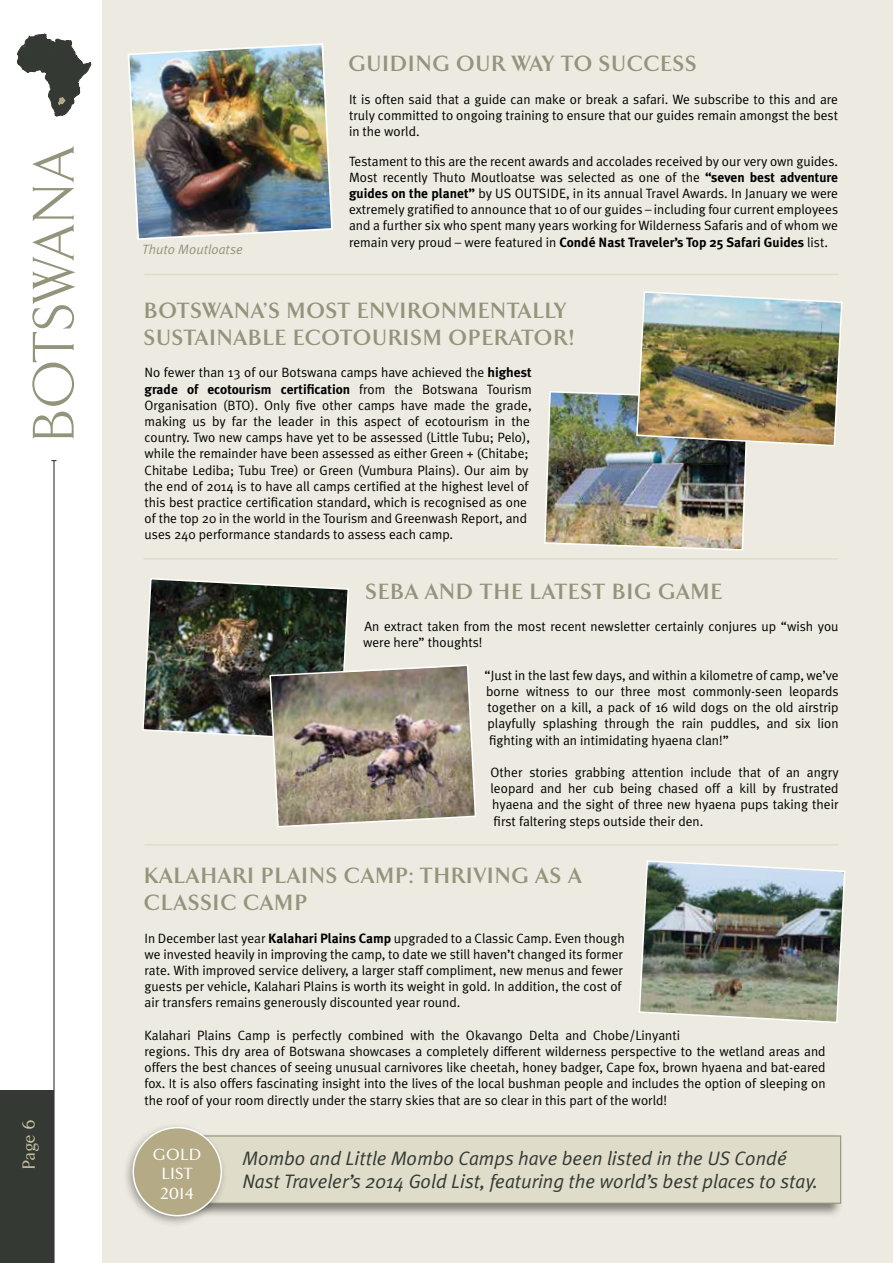
<style>
.page{position:relative;width:893px;height:1263px;background:#fff}
.page>*{position:absolute;margin:0;border:0;box-sizing:border-box;transform-origin:0 0}
.t1{font:300 60px "Arrow";letter-spacing:.045em;color:#94937b}
.t2{font:700 22.5px/27px "Arrow";letter-spacing:.075em;color:#94937b}
.t3{font:italic 19.5px/23.4px "Meta Plus Normal";color:#343933}
.t4{font:500 18px "Arrow";color:#c5c1a0}
.t5{font:500 16.5px/19.8px "Arrow";letter-spacing:.075em;color:#fff;text-align:center}
.t6{font:13.5px/16.2px "Meta Plus Normal";color:#000;text-align:justify}
.t7{font:700 13.5px "Meta Plus";color:#000}
.t8{font:italic 13.5px "Meta Plus Normal";color:#94937b}
.s1{font-family:"Meta Plus";font-weight:700}
.s2{font-family:"Meta Plus Normal";font-weight:400}
</style>
<div class="page">
<div style="left:0;top:1091px;width:54px;height:172px;background:#343933"></div>
<div style="left:102px;top:0;width:791px;height:1263px;background:#edebe1"></div>
<svg style="left:17px;top:34px;width:74px;height:82px"></svg>
<hr style="left:53px;top:461px;width:2px;height:802px;background:#343933">
<img style="left:127px;top:43px;width:206px;height:197px">
<hr style="left:145px;top:274px;width:694px;height:1px;background:#dfdcca">
<hr style="left:144px;top:558px;width:694px;height:2px;background:#dfdcca">
<hr style="left:145px;top:844px;width:694px;height:1px;background:#dfdcca">
<img style="left:142px;top:578px;width:334px;height:250px">
<div style="left:156px;top:1133px;width:687px;height:85px;background:#000;opacity:.47"></div>
<div style="left:170px;top:1135px;width:671px;height:69px;background:#dfdcca;border:1px solid #94937b"></div>
<div style="left:122px;top:1122px;width:106px;height:106px;background:#000;opacity:.33"></div>
<div style="left:133px;top:1128px;width:88px;height:88px;background:#b4aa85;border-radius:50%"></div>
<div style="left:133px;top:1127px;width:89px;height:89px;border:2px solid #fff;border-radius:50%"></div>
<img style="left:544px;top:291px;width:299px;height:260px">
<img style="left:639px;top:860px;width:207px;height:163px">
<h1 class="t1" style="left:23px;top:441px;width:299px;rotate:-90deg">BOTSWANA</h1>
<h3 class="t4" style="left:20px;top:1169px;width:51px;rotate:-90deg">Page 6</h3>
<p class="t8" style="left:142px;top:241px;width:102px">Thuto Moutloatse</p>
<h2 class="t2" style="left:349px;top:50px;width:349px">GUIDING OUR WAY TO SUCCESS</h2>
<p class="t6" style="left:349px;top:91px;width:491px">It is often said that a guide can make or break a safari. We subscribe to this and are truly committed to ongoing training to ensure that our guides remain amongst the best in the world.</p>
<p class="t6" style="left:349px;top:153px;width:491px">Testament to this are the recent awards and accolades received by our very own guides.<br>Most recently Thuto Moutloatse was selected as one of the <span class="s1">“seven best adventure guides on the planet”</span> by US OUTSIDE, in its annual Travel Awards. In January we were extremely gratified to announce that 10 of our guides – including four current employees and a further six who spent many years working for Wilderness Safaris and of whom we</p>
<p class="t7" style="left:349px;top:234px;width:480px"><span class="s2">remain very proud – were featured in</span> Condé Nast Traveler’s Top 25 Safari Guides <span class="s2">list.</span></p>
<h2 class="t2" style="left:145px;top:297px;width:432px">BOTSWANA’S MOST ENVIRONMENTALLY<br>SUSTAINABLE ECOTOURISM OPERATOR!</h2>
<p class="t6" style="left:145px;top:364px;width:389px">No fewer than 13 of our Botswana camps have achieved the <span class="s1">highest</span></p>
<p class="t7" style="left:145px;top:381px;width:389px">grade of ecotourism certification <span class="s2">from the Botswana Tourism</span></p>
<p class="t6" style="left:145px;top:397px;width:389px;text-align:left">Organisation (BTO). Only five other camps have made the grade, making us by far the leader in this aspect of ecotourism in the country. Two new camps have yet to be assessed (Little Tubu; Pelo), while the remainder have been assessed as either Green + (Chitabe; Chitabe Lediba; Tubu Tree) or Green (Vumbura Plains). Our aim by the end of 2014 is to have all camps certified at the highest level of this best practice certification standard, which is recognised as one of the top 20 in the world in the Tourism and Greenwash Report, and uses 240 performance standards to assess each camp.</p>
<h2 class="t2" style="left:366px;top:578px;width:357px">SEBA AND THE LATEST BIG GAME</h2>
<p class="t6" style="left:363px;top:618px;width:477px">An extract taken from the most recent newsletter certainly conjures up “wish you were here” thoughts!</p>
<p class="t6" style="left:485px;top:667px;width:355px">“Just in the last few days, and within a kilometre of camp, we’ve borne witness to our three most commonly-seen leopards together on a kill, a pack of 16 wild dogs on the old airstrip playfully splashing through the rain puddles, and six lion fighting with an intimidating hyaena clan!”</p>
<p class="t6" style="left:491px;top:764px;width:350px">Other stories grabbing attention include that of an angry leopard and her cub being chased off a kill by frustrated hyaena and the sight of three new hyaena pups taking their first faltering steps outside their den.</p>
<h2 class="t2" style="left:145px;top:862px;width:438px">KALAHARI PLAINS CAMP: THRIVING AS A<br>CLASSIC CAMP</h2>
<p class="t6" style="left:145px;top:929px;width:481px;text-align:left">In December last year <span class="s1">Kalahari Plains Camp</span> upgraded to a Classic Camp. Even though we invested heavily in improving the camp, to date we still haven’t changed its former rate. With improved service delivery, a larger staff compliment, new menus and fewer guests per vehicle, Kalahari Plains is worth its weight in gold. In addition, the cost of air transfers remains generously discounted year round.</p>
<p class="t6" style="left:145px;top:1027px;width:683px;text-align:left">Kalahari Plains Camp is perfectly combined with the Okavango Delta and Chobe/Linyanti<br>regions. This dry area of Botswana showcases a completely different wilderness perspective to the wetland areas and offers the best chances of seeing unusual carnivores like cheetah, honey badger, Cape fox, brown hyaena and bat-eared fox. It is also offers fascinating insight into the lives of the local bushman people and includes the option of sleeping on the roof of your room directly under the starry skies that are so clear in this part of the world!</p>
<p class="t5" style="left:154px;top:1145px;width:49px">GOLD<br>LIST<br>2014</p>
<h3 class="t3" style="left:242px;top:1146px;width:577px">Mombo and Little Mombo Camps have been listed in the US Condé<br>Nast Traveler’s 2014 Gold List, featuring the world’s best places to stay.</h3>
</div>
